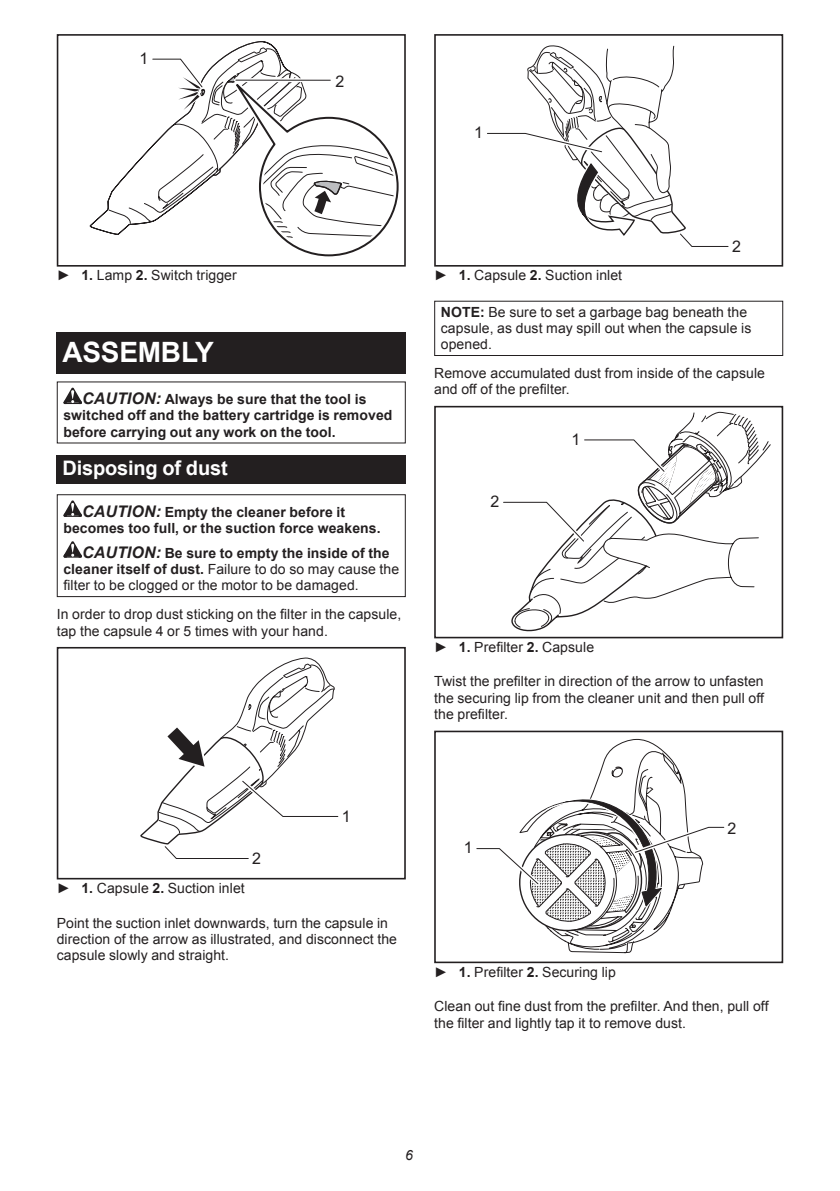
<style>
.page{position:relative;width:840px;height:1191px;background:#fff}
.page>*{position:absolute;margin:0;border:0;box-sizing:border-box;transform-origin:0 0}
.t1{font:700 28px "Arial";letter-spacing:-.01em;color:#fff}
.t2{font:700 20px "Arial";letter-spacing:-.01em;color:#fff}
.t3{font:16px "Arial";color:#231f20}
.t4{font:14px/16.4px "Arial";letter-spacing:.005em;color:#231f20}
.t5{font:700 14px/16.4px "Arial";letter-spacing:.005em;color:#231f20}
.t6{font:italic 14px "Arial";color:#231f20}
.s1{font-weight:700}
.s2{font-style:italic;font-size:16px}
.s3{font-weight:700;font-style:italic;font-size:16px}
</style>
<div class="page">
<div style="left:57px;top:34px;width:348px;height:233px;border:2px solid #231f20"></div>
<svg style="left:89px;top:41px;width:310px;height:216px"></svg>
<svg style="left:236px;top:78px;width:94px;height:4px"></svg>
<hr style="left:236px;top:80px;width:94px;height:1px;background:#231f20">
<div style="left:57px;top:332px;width:348px;height:41px;background:#231f20"></div>
<svg style="left:63px;top:388px;width:19px;height:16px"></svg>
<div style="left:57px;top:455px;width:348px;height:28px;background:#231f20"></div>
<svg style="left:63px;top:500px;width:19px;height:17px"></svg>
<svg style="left:63px;top:541px;width:19px;height:16px"></svg>
<div style="left:57px;top:494px;width:348px;height:103px;border:1px solid #231f20"></div>
<div style="left:57px;top:647px;width:348px;height:232px;border:2px solid #231f20"></div>
<svg style="left:140px;top:657px;width:199px;height:202px"></svg>
<div style="left:434px;top:34px;width:348px;height:233px;border:2px solid #231f20"></div>
<svg style="left:483px;top:34px;width:248px;height:213px"></svg>
<div style="left:434px;top:301px;width:348px;height:55px;border:1px solid #231f20"></div>
<div style="left:434px;top:406px;width:348px;height:232px;border:2px solid #231f20"></div>
<svg style="left:503px;top:412px;width:267px;height:220px"></svg>
<div style="left:434px;top:730px;width:348px;height:233px;border:2px solid #231f20"></div>
<svg style="left:476px;top:739px;width:249px;height:214px"></svg>
<p class="t3" style="left:139px;top:48px;width:10px">1</p>
<p class="t3" style="left:335px;top:70px;width:10px">2</p>
<p class="t3" style="left:474px;top:122px;width:10px">1</p>
<p class="t4" style="left:57px;top:267px;width:181px">► <span class="s1">1.</span> Lamp <span class="s1">2.</span> Switch trigger</p>
<h1 class="t1" style="left:62px;top:333px;width:153px">ASSEMBLY</h1>
<p class="t5" style="left:63px;top:391px;width:330px;text-indent:19px"><span class="s2">CAUTION:</span> Always be sure that the tool is switched off and the battery cartridge is removed before carrying out any work on the tool.</p>
<h2 class="t2" style="left:62px;top:454px;width:167px">Disposing of dust</h2>
<p class="t5" style="left:63px;top:504px;width:318px;text-indent:19px"><span class="s2">CAUTION:</span> Empty the cleaner before it becomes too full, or the suction force weakens.</p>
<p class="t4" style="left:63px;top:544px;width:337px;text-indent:19px"><span class="s3">CAUTION:</span> <span class="s1">Be sure to empty the inside of the cleaner itself of dust.</span> Failure to do so may cause the filter to be clogged or the motor to be damaged.</p>
<p class="t4" style="left:57px;top:606px;width:346px">In order to drop dust sticking on the filter in the capsule, tap the capsule 4 or 5 times with your hand.</p>
<p class="t3" style="left:731px;top:236px;width:10px">2</p>
<p class="t4" style="left:434px;top:267px;width:189px">► <span class="s1">1.</span> Capsule <span class="s1">2.</span> Suction inlet</p>
<p class="t4" style="left:440px;top:303px;width:312px"><span class="s1">NOTE:</span> Be sure to set a garbage bag beneath the capsule, as dust may spill out when the capsule is opened.</p>
<p class="t4" style="left:434px;top:365px;width:332px">Remove accumulated dust from inside of the capsule and off of the prefilter.</p>
<p class="t3" style="left:571px;top:428px;width:10px">1</p>
<p class="t3" style="left:490px;top:491px;width:10px">2</p>
<p class="t4" style="left:434px;top:639px;width:161px">► <span class="s1">1.</span> Prefilter <span class="s1">2.</span> Capsule</p>
<p class="t4" style="left:434px;top:673px;width:331px;text-align:justify">Twist the prefilter in direction of the arrow to unfasten the securing lip from the cleaner unit and then pull off the prefilter.</p>
<p class="t3" style="left:252px;top:847px;width:10px">2</p>
<p class="t3" style="left:341px;top:805px;width:10px">1</p>
<p class="t4" style="left:57px;top:880px;width:189px">► <span class="s1">1.</span> Capsule <span class="s1">2.</span> Suction inlet</p>
<p class="t4" style="left:57px;top:914px;width:341px">Point the suction inlet downwards, turn the capsule in direction of the arrow as illustrated, and disconnect the capsule slowly and straight.</p>
<p class="t3" style="left:463px;top:837px;width:10px">1</p>
<p class="t3" style="left:727px;top:817px;width:10px">2</p>
<p class="t4" style="left:434px;top:963px;width:183px">► <span class="s1">1.</span> Prefilter <span class="s1">2.</span> Securing lip</p>
<p class="t4" style="left:434px;top:998px;width:336px">Clean out fine dust from the prefilter. And then, pull off the filter and lightly tap it to remove dust.</p>
<p class="t6" style="left:405px;top:1146px;width:9px">6</p>
</div>
